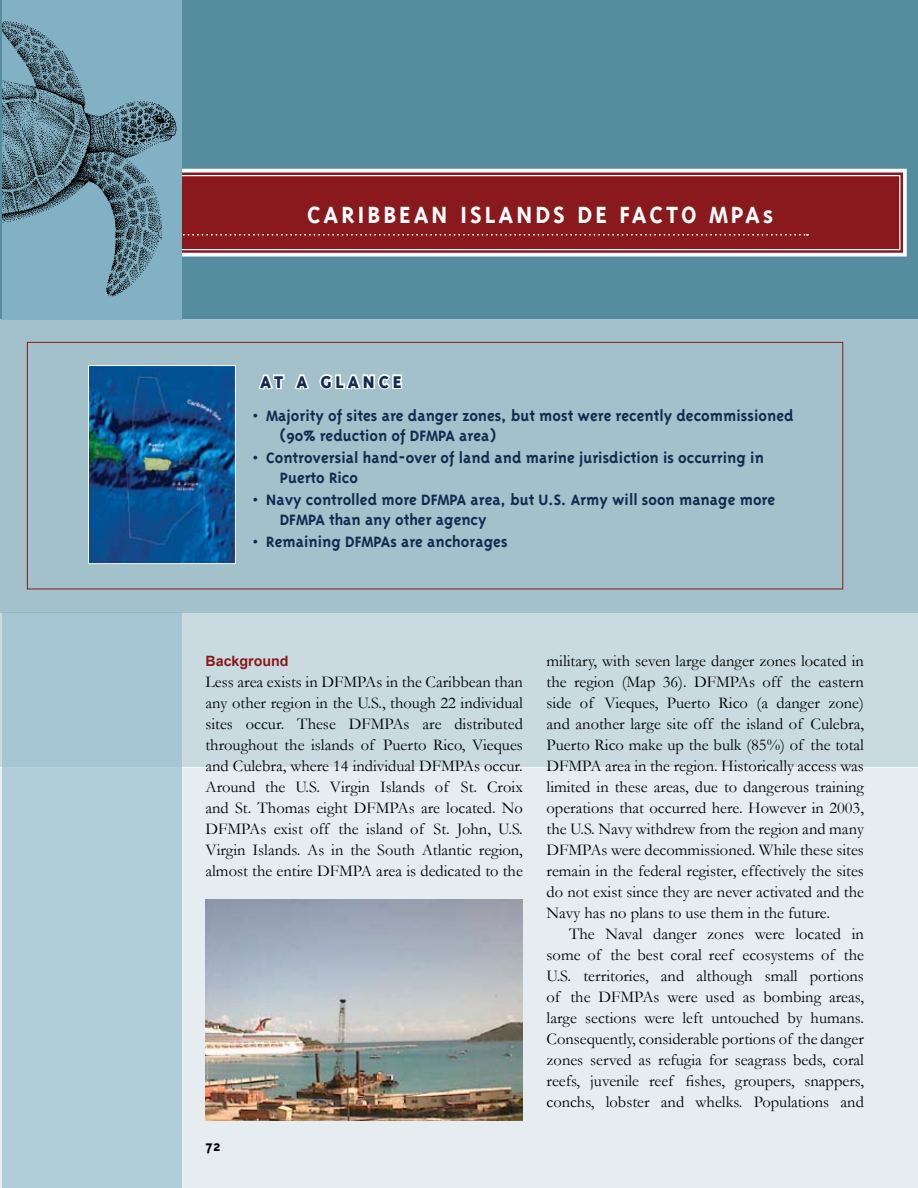
<style>
.page{position:relative;width:918px;height:1188px;background:#568d9e}
.page>*{position:absolute;margin:0;border:0;box-sizing:border-box;transform-origin:0 0}
.t1{font:700 39px "Triplex";letter-spacing:.11em;color:#fff}
.t2{font:700 27px "Triplex";letter-spacing:.11em;color:#fff}
.t3{font:800 19.5px "Triplex";letter-spacing:.2em;color:#112b51}
.t4{font:700 17.25px/19.5px "Triplex";color:#112b51}
.t5{font:16.5px/21px "Garamond";color:#000;text-align:justify}
.t6{font:700 16.5px "Triplex";color:#000}
.t7{font:15px "Arial";color:#112b51}
.t8{font:700 14.25px "Arial";color:#89191c}
</style>
<div class="page">
<svg style="left:182px;top:168px;width:725px;height:89px;background:#933134"></svg>
<div style="left:9px;top:175px;width:892px;height:75px;border:1px solid #fff"></div>
<div style="left:0;top:320px;width:918px;height:293px;background:#a3c1ca"></div>
<div style="left:0;top:613px;width:918px;height:154px;background:#c9dbe0"></div>
<div style="left:0;top:767px;width:918px;height:421px;background:#e5edf0"></div>
<div style="left:2px;top:612px;width:180px;height:576px;background:linear-gradient(to right,#aecbd7,#aecbd7)"></div>
<svg style="left:258px;top:374px;width:27px;height:16px"></svg>
<svg style="left:294px;top:374px;width:15px;height:16px"></svg>
<svg style="left:319px;top:374px;width:84px;height:16px"></svg>
<div style="left:27px;top:342px;width:816px;height:247px;border:1px solid #89191c"></div>
<img style="left:90px;top:367px;width:144px;height:195px">
<div style="left:88px;top:365px;width:148px;height:199px;border:1px solid #fff"></div>
<svg style="left:182px;top:234px;width:626px;height:2px"></svg>
<div style="left:2px;top:0;width:180px;height:320px;background:#82b1c4"></div>
<img style="left:2px;top:21px;width:175px;height:276px">
<img style="left:206px;top:899px;width:317px;height:221px">
<h1 class="t1" style="left:104px;top:191px;width:464px">ALASKA’S DEFACTO MPAs</h1>
<h2 class="t2" style="left:307px;top:199px;width:468px">CARIBBEAN ISLANDS DE FACTO MPAs</h2>
<p class="t3" style="left:260px;top:370px;width:143px">AT A GLANCE</p>
<p class="t4" style="left:280px;top:406px;width:515px;text-indent:-14px">Majority of sites are danger zones, but most were recently decommissioned (90% reduction of DFMPA area)</p>
<p class="t4" style="left:280px;top:448px;width:486px;text-indent:-14px">Controversial hand-over of land and marine jurisdiction is occurring in<br>Puerto Rico</p>
<p class="t4" style="left:280px;top:490px;width:497px;text-indent:-14px">Navy controlled more DFMPA area, but U.S. Army will soon manage more<br>DFMPA than any other agency</p>
<p class="t4" style="left:266px;top:532px;width:243px">Remaining DFMPAs are anchorages</p>
<p class="t7" style="left:253px;top:408px;width:7px">•</p>
<p class="t7" style="left:253px;top:450px;width:7px">•</p>
<p class="t7" style="left:253px;top:492px;width:7px">•</p>
<p class="t7" style="left:253px;top:534px;width:7px">•</p>
<p class="t8" style="left:206px;top:653px;width:85px">Background</p>
<p class="t5" style="left:206px;top:671px;width:319px">Less area exists in DFMPAs in the Caribbean than any other region in the U.S., though 22 individual sites occur. These DFMPAs are distributed throughout the islands of Puerto Rico, Vieques and Culebra, where 14 individual DFMPAs occur.<br>Around the U.S. Virgin Islands of St. Croix and St. Thomas eight DFMPAs are located. No DFMPAs exist off the island of St. John, U.S.<br>Virgin Islands. As in the South Atlantic region, almost the entire DFMPA area is dedicated to the</p>
<p class="t6" style="left:206px;top:1137px;width:17px">72</p>
<p class="t5" style="left:547px;top:650px;width:319px">military, with seven large danger zones located in the region (Map 36). DFMPAs off the eastern side of Vieques, Puerto Rico (a danger zone) and another large site off the island of Culebra, Puerto Rico make up the bulk (85%) of the total DFMPA area in the region. Historically access was limited in these areas, due to dangerous training operations that occurred here. However in 2003, the U.S. Navy withdrew from the region and many DFMPAs were decommissioned. While these sites remain in the federal register, effectively the sites do not exist since they are never activated and the Navy has no plans to use them in the future.</p>
<p class="t5" style="left:547px;top:923px;width:319px;text-indent:22px">The Naval danger zones were located in some of the best coral reef ecosystems of the U.S. territories, and although small portions of the DFMPAs were used as bombing areas, large sections were left untouched by humans.<br>Consequently, considerable portions of the danger zones served as refugia for seagrass beds, coral reefs, juvenile reef fishes, groupers, snappers, conchs, lobster and whelks. Populations and</p>
</div>
